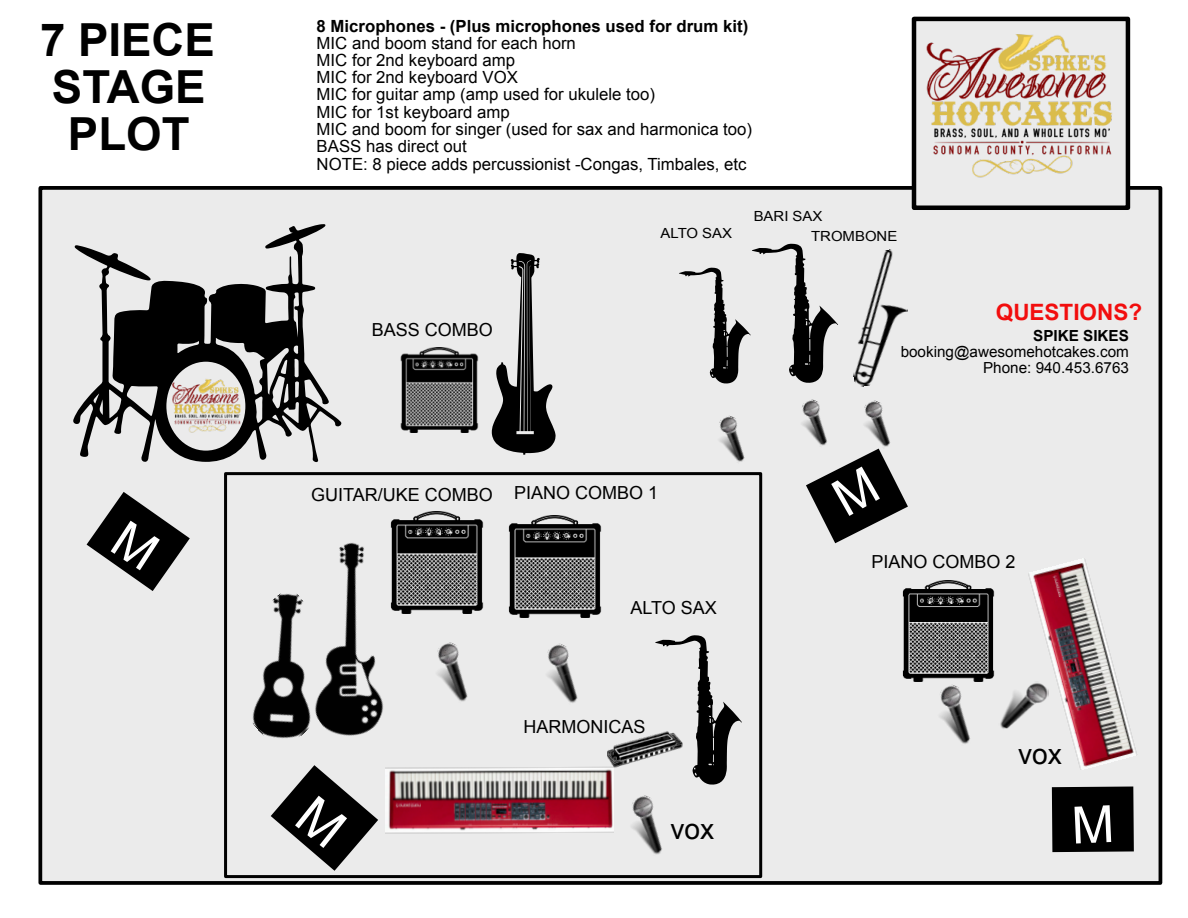
<style>
.page{position:relative;width:1188px;height:918px;background:#fff}
.page>*{position:absolute;margin:0;border:0;box-sizing:border-box;transform-origin:0 0}
.t1{font:700 45.6px/47.1px "Arial";color:#000;text-align:center}
.t2{font:28.2px "Arial";color:#000}
.t3{font:700 22.5px "Arial";color:#f20d0d}
.t4{font:18px "Arial";color:#000}
.t5{font:16.8px/17.2px "Arial";color:#000}
.t6{font:700 16.8px "Arial";color:#000}
.t7{font:15.3px/15.8px "Arial";color:#000;text-align:right}
.t8{font:700 15.3px "Arial";color:#000}
.t9{font:13.95px "Arial";color:#000;scale:1.07 1}
</style>
<div class="page">
<div style="left:38px;top:186px;width:1124px;height:699px;background:#ebebeb;border:4px solid #000"></div>
<img style="left:939px;top:684px;width:20px;height:55px">
<img style="left:902px;top:580px;width:57px;height:102px">
<img style="left:959px;top:539px;width:204px;height:247px">
<img style="left:631px;top:795px;width:31px;height:60px">
<svg style="left:491px;top:253px;width:65px;height:202px"></svg>
<svg style="left:73px;top:224px;width:269px;height:238px"></svg>
<div style="left:166px;top:362px;width:79px;height:89px;background:#ebebeb;border-radius:50%"></div>
<img style="left:173px;top:376px;width:67px;height:58px">
<img style="left:508px;top:516px;width:94px;height:102px">
<img style="left:421px;top:512px;width:63px;height:99px">
<img style="left:400px;top:348px;width:79px;height:85px">
<img style="left:385px;top:767px;width:229px;height:118px">
<svg style="left:679px;top:244px;width:154px;height:140px"></svg>
<img style="left:719px;top:415px;width:26px;height:47px">
<img style="left:802px;top:399px;width:25px;height:47px">
<img style="left:864px;top:400px;width:27px;height:49px">
<img style="left:833px;top:249px;width:75px;height:138px">
<svg style="left:655px;top:635px;width:87px;height:150px"></svg>
<img style="left:547px;top:643px;width:31px;height:60px">
<div style="left:912px;top:17px;width:218px;height:193px;background:#ebebeb;border:4px solid #000"></div>
<img style="left:927px;top:34px;width:186px;height:144px">
<img style="left:339px;top:514px;width:138px;height:259px">
<img style="left:252px;top:586px;width:116px;height:166px">
<img style="left:601px;top:715px;width:86px;height:69px">
<div style="left:224px;top:472px;width:538px;height:406px;border:3px solid #000"></div>
<svg style="left:87px;top:492px;width:103px;height:99px"></svg>
<svg style="left:271px;top:765px;width:107px;height:106px"></svg>
<div style="left:1052px;top:787px;width:82px;height:65px;background:#000"></div>
<svg style="left:806px;top:449px;width:102px;height:94px"></svg>
<h1 class="t1" style="left:40px;top:20px;width:176px">7 PIECE<br>STAGE<br>PLOT</h1>
<p class="t6" style="left:317px;top:19px;width:433px">8 Microphones - (Plus microphones used for drum kit)</p>
<p class="t5" style="left:317px;top:36px;width:437px">MIC and boom stand for each horn<br>MIC for 2nd keyboard amp<br>MIC for 2nd keyboard VOX<br>MIC for guitar amp (amp used for ukulele too)<br>MIC for 1st keyboard amp<br>MIC and boom for singer (used for sax and harmonica too)<br>BASS has direct out<br>NOTE: 8 piece adds percussionist -Congas, Timbales, etc</p>
<p class="t9" style="left:754px;top:211px;width:66px">BARI SAX</p>
<p class="t4" style="left:372px;top:323px;width:123px">BASS COMBO</p>
<p class="t9" style="left:661px;top:228px;width:68px">ALTO SAX</p>
<p class="t9" style="left:811px;top:230px;width:82px">TROMBONE</p>
<h3 class="t3" style="left:996px;top:304px;width:148px">QUESTIONS?</h3>
<p class="t8" style="left:1033px;top:330px;width:97px">SPIKE SIKES</p>
<p class="t7" style="left:901px;top:345px;width:230px">booking@awesomehotcakes.com<br>Phone: 940.453.6763</p>
<p class="t4" style="left:311px;top:488px;width:349px">GUITAR/UKE COMBO PIANO COMBO 1</p>
<p class="t4" style="left:630px;top:601px;width:88px">ALTO SAX</p>
<p class="t4" style="left:523px;top:720px;width:124px">HARMONICAS</p>
<h2 class="t2" style="left:670px;top:819px;width:45px">vox</h2>
<p class="t4" style="left:871px;top:554px;width:146px">PIANO COMBO 2</p>
<h2 class="t2" style="left:1018px;top:744px;width:45px">vox</h2>
</div>
